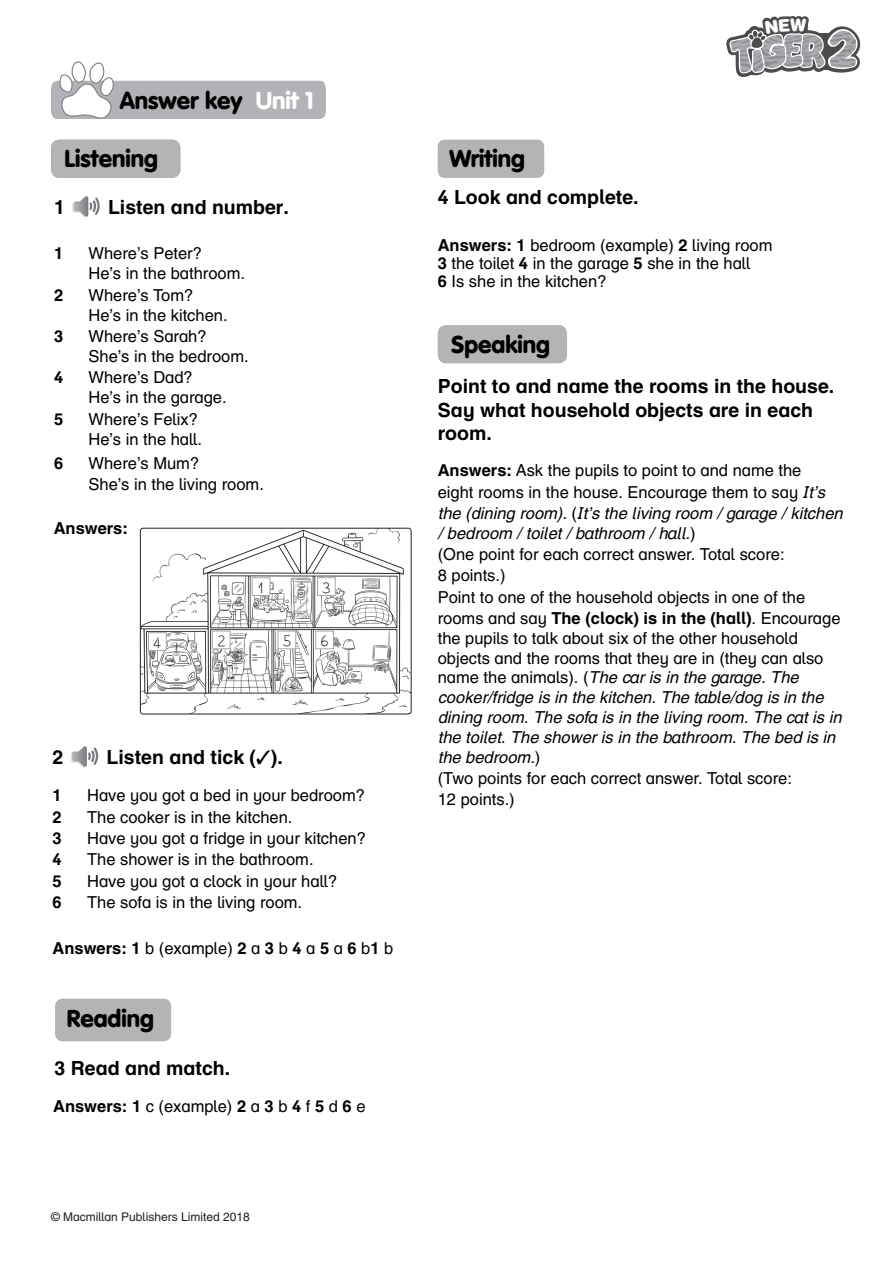
<style>
.page{position:relative;width:893px;height:1263px;background:#fff}
.page>*{position:absolute;margin:0;border:0;box-sizing:border-box;transform-origin:0 0}
.Paragraph_Style2{font:900 24px "VAG Rounded Std";color:#000}
.Paragraph_Style1{font:900 24px "VAG Rounded Std";color:#000}
.Paragraph_Style12{font:700 19.5px/22.8px "Helvetica Infant";color:#000}
.Paragraph_Style4{font:700 19.5px "Helvetica Infant";color:#000}
.Paragraph_Style1-2{font:700 19.5px "Helvetica Infant";color:#000}
.Paragraph_Style3{font:700 19.5px "Helvetica Infant";color:#000}
.Paragraph_Style11{font:700 19.5px "Helvetica Infant";color:#000}
.Paragraph_Style14{font:700 19.5px "Helvetica Infant";color:#000}
.Rubric_Test{font:600 18px "Primaria";color:#231f20}
.Paragraph_Style4-2{font:italic 16.5px/19.8px "Helvetica Infant";color:#000}
.Paragraph_Style4-3{font:16.5px "Helvetica Infant";color:#000}
.Paragraph_Style6{font:16.5px/20px "Helvetica Infant";color:#000}
.Paragraph_Style1-3{font:16.5px "Helvetica Infant";color:#000}
.Paragraph_Style8{font:16.5px/20px "Helvetica Infant";color:#000}
.Paragraph_Style5{font:16.5px/20px "Helvetica Infant";color:#000}
.Paragraph_Style7{font:16.5px/20px "Helvetica Infant";color:#000}
.Paragraph_Style13{font:16.5px "Helvetica Infant";color:#000}
.Paragraph_Style10{font:16.5px "Helvetica Infant";color:#000}
.Paragraph_Style6-2{font:700 16.5px "Helvetica Infant";color:#000}
.Paragraph_Style1-4{font:700 16.5px "Helvetica Infant";color:#000}
.Paragraph_Style8-2{font:700 16.5px "Helvetica Infant";color:#000}
.Paragraph_Style5-2{font:700 16.5px "Helvetica Infant";color:#000}
.Paragraph_Style7-2{font:700 16.5px "Helvetica Infant";color:#000}
.t1{font:12px "Helvetica Infant";color:#231f20}
.s1{color:#fff}
.s2{font-weight:700}
.s3{font-style:italic}
.s4{font-style:normal}
.s5{font-weight:700;font-style:normal}
</style>
<div class="page">
<div style="left:51px;top:140px;width:129px;height:38px;background:#b2b4b6"></div>
<div style="left:55px;top:999px;width:116px;height:42px;background:#b2b4b6"></div>
<div style="left:438px;top:140px;width:106px;height:38px;background:#b2b4b6"></div>
<div style="left:438px;top:325px;width:129px;height:38px;background:#b2b4b6"></div>
<svg style="left:51px;top:61px;width:275px;height:58px"></svg>
<svg style="left:72px;top:196px;width:28px;height:22px"></svg>
<svg style="left:71px;top:746px;width:27px;height:22px"></svg>
<img style="left:140px;top:528px;width:271px;height:186px">
<div style="left:140px;top:528px;width:271px;height:186px;border:1px solid #231f20;border-radius:3px"></div>
<div style="left:252px;top:578px;width:18px;height:17px;background:#fff"></div>
<div style="left:252px;top:577px;width:18px;height:19px;border:1px solid #a8a9ad"></div>
<div style="left:318px;top:578px;width:17px;height:17px;background:#fff"></div>
<div style="left:317px;top:577px;width:19px;height:19px;border:1px solid #a8a9ad"></div>
<div style="left:316px;top:631px;width:17px;height:18px;background:#fff"></div>
<div style="left:315px;top:631px;width:19px;height:18px;border:1px solid #a8a9ad"></div>
<div style="left:278px;top:631px;width:18px;height:18px;background:#fff"></div>
<div style="left:278px;top:631px;width:18px;height:18px;border:1px solid #a8a9ad"></div>
<div style="left:212px;top:631px;width:18px;height:18px;background:#fff"></div>
<div style="left:212px;top:631px;width:18px;height:18px;border:1px solid #a8a9ad"></div>
<div style="left:148px;top:633px;width:18px;height:17px;background:#fff"></div>
<div style="left:148px;top:632px;width:19px;height:19px;border:1px solid #a8a9ad"></div>
<svg style="left:726px;top:16px;width:134px;height:61px"></svg>
<h1 class="Paragraph_Style2" style="left:120px;top:86px;width:195px">Answer key <span class="s1">Unit 1</span></h1>
<p class="Paragraph_Style2" style="left:65px;top:144px;width:95px">Listening</p>
<p class="Paragraph_Style3" style="left:54px;top:195px;width:12px">1</p>
<p class="Paragraph_Style3" style="left:108px;top:195px;width:182px">Listen and number.</p>
<p class="Paragraph_Style5-2" style="left:54px;top:243px;width:11px">1</p>
<p class="Paragraph_Style5" style="left:89px;top:243px;width:158px">Where’s Peter?<br>He’s in the bathroom.</p>
<p class="Paragraph_Style6-2" style="left:54px;top:285px;width:11px">2</p>
<p class="Paragraph_Style6" style="left:89px;top:285px;width:141px">Where’s Tom?<br>He’s in the kitchen.</p>
<p class="Paragraph_Style7-2" style="left:54px;top:326px;width:11px">3</p>
<p class="Paragraph_Style7" style="left:89px;top:326px;width:162px">Where’s Sarah?<br>She’s in the bedroom.</p>
<p class="Paragraph_Style6-2" style="left:54px;top:368px;width:11px">4</p>
<p class="Paragraph_Style6" style="left:89px;top:368px;width:140px">Where’s Dad?<br>He’s in the garage.</p>
<p class="Paragraph_Style8-2" style="left:54px;top:409px;width:11px">5</p>
<p class="Paragraph_Style8" style="left:89px;top:409px;width:115px">Where’s Felix?<br>He’s in the hall.</p>
<p class="Paragraph_Style8-2" style="left:54px;top:453px;width:11px">6</p>
<p class="Paragraph_Style8" style="left:89px;top:453px;width:112px">Where’s Mum?</p>
<p class="Paragraph_Style10" style="left:89px;top:475px;width:177px">She’s in the living room.</p>
<p class="Paragraph_Style1-4" style="left:54px;top:518px;width:76px">Answers:</p>
<p class="Rubric_Test" style="left:257px;top:579px;width:10px">1</p>
<p class="Rubric_Test" style="left:322px;top:579px;width:10px">3</p>
<p class="Rubric_Test" style="left:153px;top:634px;width:10px">4</p>
<p class="Rubric_Test" style="left:217px;top:632px;width:10px">2</p>
<p class="Rubric_Test" style="left:282px;top:632px;width:10px">5</p>
<p class="Rubric_Test" style="left:320px;top:632px;width:10px">6</p>
<p class="Paragraph_Style1-2" style="left:53px;top:745px;width:12px">2</p>
<p class="Paragraph_Style1-2" style="left:107px;top:745px;width:178px">Listen and tick (✓).</p>
<p class="Paragraph_Style6-2" style="left:53px;top:785px;width:11px">1</p>
<p class="Paragraph_Style6" style="left:87px;top:785px;width:279px">Have you got a bed in your bedroom?</p>
<p class="Paragraph_Style6-2" style="left:53px;top:807px;width:11px">2</p>
<p class="Paragraph_Style6" style="left:87px;top:807px;width:207px">The cooker is in the kitchen.</p>
<p class="Paragraph_Style6-2" style="left:53px;top:828px;width:11px">3</p>
<p class="Paragraph_Style6" style="left:87px;top:828px;width:280px">Have you got a fridge in your kitchen?</p>
<p class="Paragraph_Style6-2" style="left:53px;top:849px;width:11px">4</p>
<p class="Paragraph_Style6" style="left:87px;top:850px;width:228px">The shower is in the bathroom.</p>
<p class="Paragraph_Style6-2" style="left:53px;top:871px;width:11px">5</p>
<p class="Paragraph_Style6" style="left:87px;top:871px;width:252px">Have you got a clock in your hall?</p>
<p class="Paragraph_Style6-2" style="left:53px;top:892px;width:11px">6</p>
<p class="Paragraph_Style6" style="left:87px;top:892px;width:217px">The sofa is in the living room.</p>
<p class="Paragraph_Style13" style="left:53px;top:939px;width:342px"><span class="s2">Answers: 1</span> b (example) <span class="s2">2</span> a <span class="s2">3</span> b <span class="s2">4</span> a <span class="s2">5</span> a <span class="s2">6</span> b<span class="s2">1</span> b</p>
<p class="Paragraph_Style1" style="left:67px;top:1004px;width:89px">Reading</p>
<p class="Paragraph_Style14" style="left:55px;top:1056px;width:177px">3 Read and match.</p>
<p class="Paragraph_Style1-3" style="left:53px;top:1097px;width:314px"><span class="s2">Answers: 1</span> c (example) <span class="s2">2</span> a <span class="s2">3</span> b <span class="s2">4</span> f <span class="s2">5</span> d <span class="s2">6</span> e</p>
<p class="t1" style="left:51px;top:1210px;width:200px">© Macmillan Publishers Limited 2018</p>
<p class="Paragraph_Style1" style="left:449px;top:144px;width:77px">Writing</p>
<p class="Paragraph_Style11" style="left:438px;top:186px;width:202px">4 Look and complete.</p>
<p class="Paragraph_Style4-3" style="left:438px;top:236px;width:336px"><span class="s2">Answers: 1</span> bedroom (example) <span class="s2">2</span> living room</p>
<p class="Paragraph_Style4-3" style="left:438px;top:254px;width:314px"><span class="s2">3</span> the toilet <span class="s2">4</span> in the garage <span class="s2">5</span> she in the hall</p>
<p class="Paragraph_Style1-3" style="left:438px;top:272px;width:170px"><span class="s2">6</span> Is she in the kitchen?</p>
<p class="Paragraph_Style1" style="left:452px;top:330px;width:100px">Speaking</p>
<p class="Paragraph_Style4" style="left:438px;top:374px;width:398px">Point to and name the rooms in the house.</p>
<p class="Paragraph_Style12" style="left:438px;top:399px;width:377px">Say what household objects are in each room.</p>
<p class="Paragraph_Style4-3" style="left:438px;top:461px;width:365px"><span class="s2">Answers:</span> Ask the pupils to point to and name the</p>
<p class="Paragraph_Style4-3" style="left:438px;top:482px;width:389px">eight rooms in the house. Encourage them to say <span class="s3">It’s</span></p>
<p class="Paragraph_Style4-2" style="left:438px;top:503px;width:406px">the (dining room). <span class="s4">(</span>It’s the living room / garage / kitchen / bedroom / toilet / bathroom / hall.<span class="s4">)</span></p>
<p class="Paragraph_Style4-3" style="left:438px;top:545px;width:348px">(One point for each correct answer. Total score:</p>
<p class="Paragraph_Style4-3" style="left:438px;top:566px;width:69px">8 points.)</p>
<p class="Paragraph_Style4-3" style="left:438px;top:587px;width:369px">Point to one of the household objects in one of the</p>
<p class="Paragraph_Style4-2" style="left:438px;top:608px;width:405px"><span class="s4">rooms and say</span> <span class="s5">The (clock) is in the (hall)</span><span class="s4">. Encourage the pupils to talk about six of the other household objects and the rooms that they are in (they can also name the animals). (</span>The car is in the garage. The cooker/fridge is in the kitchen. The table/dog is in the dining room. The sofa is in the living room. The cat is in the toilet. The shower is in the bathroom. The bed is in the bedroom.<span class="s4">)</span></p>
<p class="Paragraph_Style4-3" style="left:438px;top:768px;width:356px">(Two points for each correct answer. Total score:</p>
<p class="Paragraph_Style1-3" style="left:438px;top:790px;width:79px">12 points.)</p>
</div>
